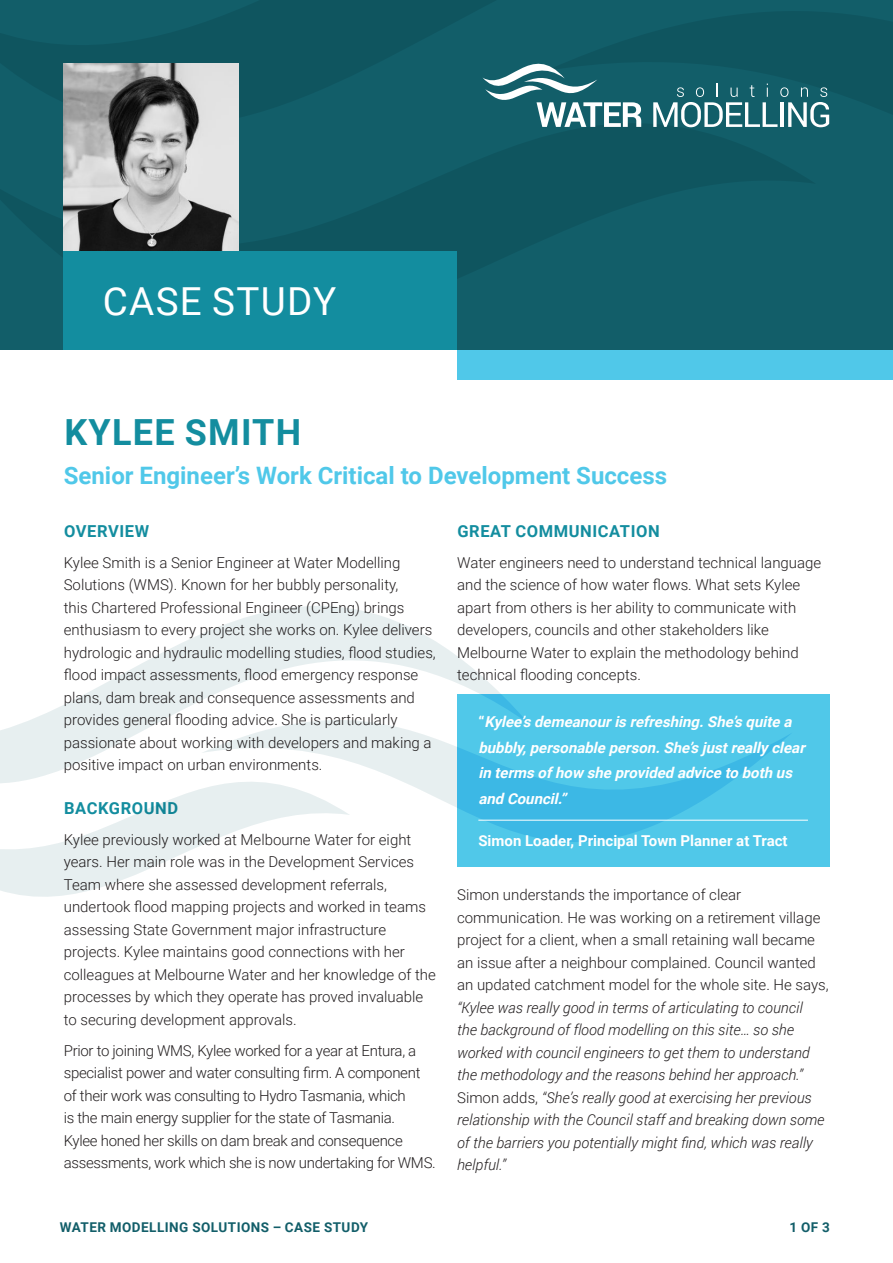
<style>
.page{position:relative;width:893px;height:1263px;background:#fff}
.page>*{position:absolute;margin:0;border:0;box-sizing:border-box;transform-origin:0 0}
.t1{font:38.55px "Roboto";letter-spacing:.035em;color:#fff}
.t2{font:700 36px "Roboto";letter-spacing:.035em;color:#138d9f}
.t3{font:700 24px "Roboto";color:#50c8e9}
.t4{font:700 16.5px "Roboto";letter-spacing:.035em;color:#138d9f}
.Body{font:300 15px/22.5px "Roboto";color:#231f20}
.Body-2{font:italic 300 15px/22.5px "Roboto";color:#231f20}
.Body-3{font:300 15px/22.5px "Roboto";letter-spacing:-.02em;color:#231f20}
.Body-4{font:italic 700 15px/25.5px "Roboto";color:#fff}
.Body-5{font:700 15px "Roboto";color:#fff}
.t5{font:700 13.5px "Roboto";letter-spacing:.035em;color:#125e69}
.s1{font-style:normal}
</style>
<div class="page">
<div style="left:0;top:0;width:893px;height:350px;background:#125e69"></div>
<svg style="left:653px;top:84px;width:176px;height:43px"></svg>
<svg style="left:483px;top:63px;width:158px;height:64px"></svg>
<div style="left:64px;top:251px;width:393px;height:99px;background:#138d9f"></div>
<div style="left:457px;top:350px;width:436px;height:30px;background:#50c8e9"></div>
<svg style="left:80px;top:606px;width:335px;height:91px"></svg>
<svg style="left:201px;top:630px;width:300px;height:178px;fill:#e7eff0"></svg>
<svg style="left:0;top:697px;width:350px;height:200px"></svg>
<img style="left:64px;top:64px;width:174px;height:187px">
<div style="left:457px;top:694px;width:372px;height:173px;background:#50c8e9"></div>
<svg style="left:457px;top:694px;width:335px;height:148px"></svg>
<hr style="left:478px;top:820px;width:330px;height:1px;background:#fff">
<p class="t1" style="left:103px;top:274px;width:235px">CASE STUDY</p>
<p class="t2" style="left:64px;top:407px;width:238px">KYLEE SMITH</p>
<p class="t3" style="left:64px;top:459px;width:605px">Senior Engineer’s Work Critical to Development Success</p>
<h3 class="t4" style="left:64px;top:519px;width:87px">OVERVIEW</h3>
<p class="Body" style="left:64px;top:550px;width:374px">Kylee Smith is a Senior Engineer at Water Modelling Solutions (WMS). Known for her bubbly personality,<br>this Chartered Professional Engineer (CPEng) brings enthusiasm to every project she works on. Kylee delivers hydrologic and hydraulic modelling studies, flood studies, flood impact assessments, flood emergency response plans, dam break and consequence assessments and provides general flooding advice. She is particularly passionate about working with developers and making a positive impact on urban environments.</p>
<h3 class="t4" style="left:64px;top:796px;width:116px">BACKGROUND</h3>
<p class="Body" style="left:64px;top:828px;width:374px">Kylee previously worked at Melbourne Water for eight years. Her main role was in the Development Services Team where she assessed development referrals, undertook flood mapping projects and worked in teams assessing State Government major infrastructure projects. Kylee maintains good connections with her colleagues at Melbourne Water and her knowledge of the processes by which they operate has proved invaluable to securing development approvals.</p>
<p class="Body-3" style="left:64px;top:1039px;width:374px">Prior to joining WMS, Kylee worked for a year at Entura, a specialist power and water consulting firm. A component of their work was consulting to Hydro Tasmania, which<br>is the main energy supplier for the state of Tasmania.<br>Kylee honed her skills on dam break and consequence assessments, work which she is now undertaking for WMS.</p>
<h3 class="t4" style="left:457px;top:519px;width:204px">GREAT COMMUNICATION</h3>
<p class="Body" style="left:457px;top:550px;width:366px">Water engineers need to understand technical language and the science of how water flows. What sets Kylee apart from others is her ability to communicate with developers, councils and other stakeholders like Melbourne Water to explain the methodology behind technical flooding concepts.</p>
<p class="Body-4" style="left:478px;top:708px;width:332px"><span class="s1">“</span> Kylee’sdemeanourisrefreshing.She’squite a bubbly,personable person.She’sjustreallyclear in termsofhow she provided advice to both us and Council.”</p>
<p class="Body-5" style="left:478px;top:830px;width:311px">Simon Loader, Principal Town Planner at Tract</p>
<p class="Body-2" style="left:457px;top:883px;width:373px"><span class="s1">Simon understands the importance of clear communication. He was working on a retirement village project for a client, when a small retaining wall became an issue after a neighbour complained. Council wanted an updated catchment model for the whole site. He says, </span>“Kylee was really good in terms of articulating to council<br>the background of flood modelling on this site… so she worked with council engineers to get them to understand the methodology and the reasons behind her approach.” <span class="s1">Simon adds,</span> “She’s really good at exercising her previous relationship with the Council staff and breaking down some of the barriers you potentially might find, which was really helpful.”</p>
<p class="t5" style="left:60px;top:1218px;width:310px">WATER MODELLING SOLUTIONS – CASE STUDY</p>
<p class="t5" style="left:789px;top:1218px;width:42px">1 OF 3</p>
</div>
